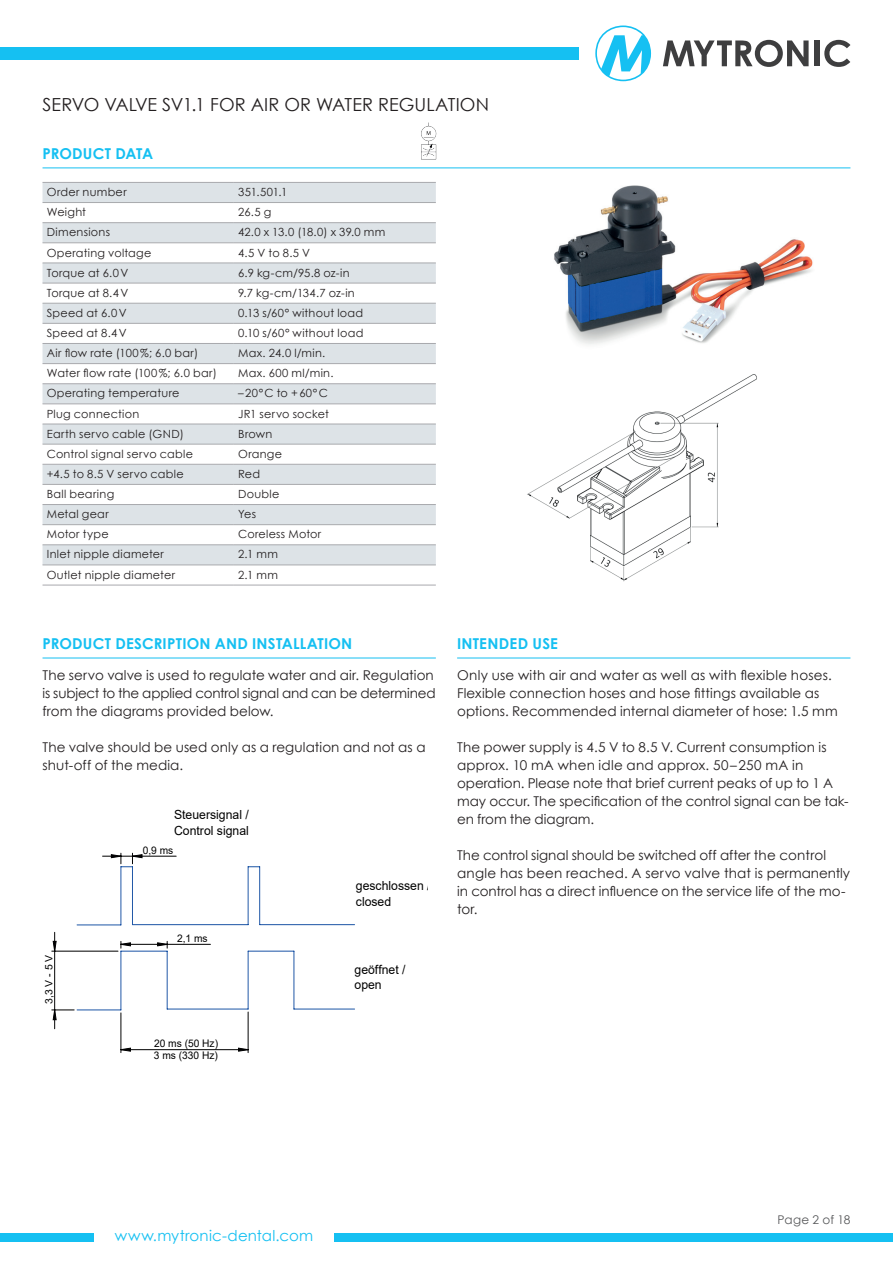
<style>
.page{position:relative;width:893px;height:1263px;background:#fff}
.page>*{position:absolute;margin:0;border:0;box-sizing:border-box;transform-origin:0 0}
.t1{font:18px "Century Gothic";color:#231f20}
.t2{font:700 15px "Century Gothic";letter-spacing:.015em;color:#15c0f2}
.t3{font:15px "Century Gothic";letter-spacing:.015em;color:#15c0f2}
.t4{font:13.5px/18px "Century Gothic";letter-spacing:.005em;color:#231f20}
.t5{font:12.6px/15.5px "Arial";color:#000001}
.t6{font:12px "Century Gothic";letter-spacing:.005em;color:#57585a}
.t7{font:11.25px "Century Gothic";letter-spacing:.025em;color:#231f20}
.t8{font:11.25px "Century Gothic";letter-spacing:.005em;color:#231f20}
.t9{font:10.5px "Arial";color:#000001}
.t10{font:10.2px "Arial";color:#000001}
</style>
<div class="page">
<div style="left:0;top:1233px;width:94px;height:9px;background:#15c0f2"></div>
<div style="left:334px;top:1233px;width:559px;height:9px;background:#15c0f2"></div>
<svg style="left:663px;top:40px;width:146px;height:27px"></svg>
<div style="left:815px;top:40px;width:5px;height:26px;background:#3e3e3f"></div>
<svg style="left:824px;top:40px;width:26px;height:27px"></svg>
<svg style="left:595px;top:26px;width:56px;height:55px"></svg>
<div style="left:0;top:47px;width:578px;height:13px;background:#15c0f2"></div>
<img style="left:492px;top:167px;width:335px;height:178px">
<img style="left:527px;top:374px;width:230px;height:208px">
<hr style="left:43px;top:168px;width:807px;height:1px;background:#15c0f2">
<div style="left:43px;top:183px;width:393px;height:19px;background:#dde3e7"></div>
<svg style="left:43px;top:223px;width:393px;height:362px;fill:#dde3e7"></svg>
<hr style="left:43px;top:182px;width:191px;height:1px;background:#a8a9ad">
<hr style="left:234px;top:182px;width:202px;height:1px;background:#a8a9ad">
<hr style="left:43px;top:202px;width:191px;height:1px;background:#a8a9ad">
<hr style="left:234px;top:202px;width:202px;height:1px;background:#a8a9ad">
<hr style="left:43px;top:222px;width:191px;height:1px;background:#a8a9ad">
<hr style="left:234px;top:222px;width:202px;height:1px;background:#a8a9ad">
<hr style="left:43px;top:242px;width:191px;height:1px;background:#a8a9ad">
<hr style="left:234px;top:242px;width:202px;height:1px;background:#a8a9ad">
<hr style="left:43px;top:263px;width:191px;height:1px;background:#a8a9ad">
<hr style="left:234px;top:263px;width:202px;height:1px;background:#a8a9ad">
<hr style="left:43px;top:283px;width:191px;height:1px;background:#a8a9ad">
<hr style="left:234px;top:283px;width:202px;height:1px;background:#a8a9ad">
<hr style="left:43px;top:303px;width:191px;height:1px;background:#a8a9ad">
<hr style="left:234px;top:303px;width:202px;height:1px;background:#a8a9ad">
<hr style="left:43px;top:323px;width:191px;height:1px;background:#a8a9ad">
<hr style="left:234px;top:323px;width:202px;height:1px;background:#a8a9ad">
<hr style="left:43px;top:343px;width:191px;height:1px;background:#a8a9ad">
<hr style="left:234px;top:343px;width:202px;height:1px;background:#a8a9ad">
<hr style="left:43px;top:363px;width:191px;height:1px;background:#a8a9ad">
<hr style="left:234px;top:363px;width:202px;height:1px;background:#a8a9ad">
<hr style="left:43px;top:383px;width:191px;height:1px;background:#a8a9ad">
<hr style="left:234px;top:383px;width:202px;height:1px;background:#a8a9ad">
<hr style="left:43px;top:403px;width:191px;height:1px;background:#a8a9ad">
<hr style="left:234px;top:403px;width:202px;height:1px;background:#a8a9ad">
<hr style="left:43px;top:424px;width:191px;height:1px;background:#a8a9ad">
<hr style="left:234px;top:424px;width:202px;height:1px;background:#a8a9ad">
<hr style="left:43px;top:444px;width:191px;height:1px;background:#a8a9ad">
<hr style="left:234px;top:444px;width:202px;height:1px;background:#a8a9ad">
<hr style="left:43px;top:464px;width:191px;height:1px;background:#a8a9ad">
<hr style="left:234px;top:464px;width:202px;height:1px;background:#a8a9ad">
<hr style="left:43px;top:484px;width:191px;height:1px;background:#a8a9ad">
<hr style="left:234px;top:484px;width:202px;height:1px;background:#a8a9ad">
<hr style="left:43px;top:504px;width:191px;height:1px;background:#a8a9ad">
<hr style="left:234px;top:504px;width:202px;height:1px;background:#a8a9ad">
<hr style="left:43px;top:524px;width:191px;height:1px;background:#a8a9ad">
<hr style="left:234px;top:524px;width:202px;height:1px;background:#a8a9ad">
<hr style="left:43px;top:544px;width:191px;height:1px;background:#a8a9ad">
<hr style="left:234px;top:544px;width:202px;height:1px;background:#a8a9ad">
<hr style="left:43px;top:564px;width:191px;height:1px;background:#a8a9ad">
<hr style="left:234px;top:564px;width:202px;height:1px;background:#a8a9ad">
<hr style="left:43px;top:585px;width:191px;height:1px;background:#a8a9ad">
<hr style="left:234px;top:585px;width:202px;height:1px;background:#a8a9ad">
<hr style="left:43px;top:658px;width:393px;height:1px;background:#15c0f2">
<hr style="left:457px;top:658px;width:393px;height:1px;background:#15c0f2">
<hr style="left:52px;top:951px;width:66px;height:1px;background:#000001">
<hr style="left:800px;top:799px;width:1px;height:99px;background:#000001">
<hr style="left:814px;top:799px;width:1px;height:99px;background:#000001">
<hr style="left:814px;top:898px;width:1px;height:149px;background:#000001">
<hr style="left:800px;top:898px;width:1px;height:149px;background:#000001">
<hr style="left:814px;top:1047px;width:1px;height:53px;background:#000001">
<hr style="left:800px;top:1047px;width:1px;height:53px;background:#000001">
<hr style="left:43px;top:799px;width:384px;height:1px;background:#000001">
<hr style="left:43px;top:799px;width:1px;height:301px;background:#000001">
<hr style="left:43px;top:1262px;width:384px;height:1px;background:#000001">
<hr style="left:799px;top:799px;width:1px;height:301px;background:#000001">
<hr style="left:77px;top:925px;width:44px;height:1px;background:#1e56a6">
<hr style="left:260px;top:924px;width:95px;height:1px;background:#1e56a6">
<hr style="left:77px;top:1010px;width:44px;height:1px;background:#1e56a6">
<hr style="left:248px;top:951px;width:46px;height:1px;background:#1e56a6">
<hr style="left:294px;top:951px;width:1px;height:58px;background:#1e56a6">
<hr style="left:294px;top:1009px;width:61px;height:1px;background:#1e56a6">
<svg style="left:103px;top:853px;width:157px;height:199px"></svg>
<svg style="left:52px;top:932px;width:22px;height:97px"></svg>
<img style="left:421px;top:122px;width:16px;height:38px">
<h1 class="t1" style="left:43px;top:92px;width:448px">SERVO VALVE SV1.1 FOR AIR OR WATER REGULATION</h1>
<p class="t2" style="left:43px;top:142px;width:112px">PRODUCT DATA</p>
<p class="t7" style="left:47px;top:184px;width:81px">Order number</p>
<p class="t7" style="left:238px;top:184px;width:51px">351.501.1</p>
<p class="t7" style="left:47px;top:204px;width:41px">Weight</p>
<p class="t7" style="left:238px;top:204px;width:35px">26.5 g</p>
<p class="t7" style="left:47px;top:224px;width:65px">Dimensions</p>
<p class="t7" style="left:238px;top:224px;width:149px">42.0 x 13.0 (18.0) x 39.0 mm</p>
<p class="t7" style="left:47px;top:245px;width:106px">Operating voltage</p>
<p class="t7" style="left:238px;top:245px;width:74px">4.5 V to 8.5 V</p>
<p class="t7" style="left:47px;top:265px;width:83px">Torque at 6.0V</p>
<p class="t7" style="left:238px;top:265px;width:113px">6.9 kg-cm/95.8 oz-in</p>
<p class="t7" style="left:47px;top:285px;width:83px">Torque at 8.4V</p>
<p class="t8" style="left:238px;top:285px;width:118px">9.7 kg-cm/134.7 oz-in</p>
<p class="t7" style="left:47px;top:305px;width:81px">Speed at 6.0V</p>
<p class="t7" style="left:238px;top:305px;width:127px">0.13 s/60° without load</p>
<p class="t7" style="left:47px;top:325px;width:81px">Speed at 8.4V</p>
<p class="t7" style="left:238px;top:325px;width:127px">0.10 s/60° without load</p>
<p class="t7" style="left:47px;top:345px;width:153px">Air flow rate (100%; 6.0 bar)</p>
<p class="t7" style="left:238px;top:345px;width:89px">Max. 24.0 l/min.</p>
<p class="t7" style="left:47px;top:365px;width:172px">Water flow rate (100%; 6.0 bar)</p>
<p class="t7" style="left:238px;top:365px;width:97px">Max. 600 ml/min.</p>
<p class="t7" style="left:47px;top:385px;width:134px">Operating temperature</p>
<p class="t7" style="left:238px;top:385px;width:91px">–20°C to +60°C</p>
<p class="t7" style="left:47px;top:406px;width:94px">Plug connection</p>
<p class="t7" style="left:238px;top:406px;width:92px">JR1 servo socket</p>
<p class="t7" style="left:47px;top:426px;width:139px">Earth servo cable (GND)</p>
<p class="t7" style="left:238px;top:426px;width:36px">Brown</p>
<p class="t7" style="left:47px;top:446px;width:148px">Control signal servo cable</p>
<p class="t7" style="left:238px;top:446px;width:45px">Orange</p>
<p class="t7" style="left:47px;top:466px;width:139px">+4.5 to 8.5 V servo cable</p>
<p class="t7" style="left:238px;top:466px;width:24px">Red</p>
<p class="t7" style="left:47px;top:486px;width:69px">Ball bearing</p>
<p class="t7" style="left:238px;top:486px;width:43px">Double</p>
<p class="t7" style="left:47px;top:506px;width:63px">Metal gear</p>
<p class="t7" style="left:238px;top:506px;width:19px">Yes</p>
<p class="t7" style="left:47px;top:526px;width:63px">Motor type</p>
<p class="t7" style="left:238px;top:526px;width:85px">Coreless Motor</p>
<p class="t7" style="left:47px;top:546px;width:119px">Inlet nipple diameter</p>
<p class="t7" style="left:238px;top:546px;width:41px">2.1 mm</p>
<p class="t7" style="left:47px;top:567px;width:130px">Outlet nipple diameter</p>
<p class="t7" style="left:238px;top:567px;width:41px">2.1 mm</p>
<p class="t2" style="left:43px;top:632px;width:311px">PRODUCT DESCRIPTION AND INSTALLATION</p>
<p class="t4" style="left:43px;top:666px;width:395px">The servo valve is used to regulate water and air. Regulation is subject to the applied control signal and can be determined from the diagrams provided below.</p>
<p class="t4" style="left:43px;top:738px;width:385px">The valve should be used only as a regulation and not as a shut-off of the media.</p>
<p class="t5" style="left:174px;top:807px;width:76px">Steuersignal /<br>Control signal</p>
<p class="t10" style="left:42px;top:1004px;width:51px;rotate:-90deg">3,3 V - 5 V</p>
<p class="t9" style="left:143px;top:843px;width:32px">0,9 ms</p>
<p class="t9" style="left:177px;top:931px;width:32px">2,1 ms</p>
<p class="t9" style="left:154px;top:1036px;width:66px">20 ms (50 Hz)</p>
<p class="t9" style="left:154px;top:1048px;width:66px">3 ms (330 Hz)</p>
<p class="t5" style="left:356px;top:878px;width:76px">geschlossen / closed</p>
<p class="t5" style="left:355px;top:962px;width:52px">geöffnet / open</p>
<p class="t2" style="left:457px;top:632px;width:102px">INTENDED USE</p>
<p class="t4" style="left:457px;top:666px;width:382px">Only use with air and water as well as with flexible hoses.<br>Flexible connection hoses and hose fittings available as options. Recommended internal diameter of hose: 1.5 mm</p>
<p class="t4" style="left:457px;top:738px;width:393px">The power supply is 4.5 V to 8.5 V. Current consumption is approx. 10 mA when idle and approx. 50–250 mA in operation. Please note that brief current peaks of up to 1 A may occur. The specification of the control signal can be tak&shy;en from the diagram.</p>
<p class="t4" style="left:457px;top:846px;width:395px">The control signal should be switched off after the control angle has been reached. A servo valve that is permanently in control has a direct influence on the service life of the mo&shy;tor.</p>
<p class="t3" style="left:115px;top:1225px;width:200px">www.mytronic-dental.com</p>
<p class="t6" style="left:778px;top:1212px;width:74px">Page 2 of 18</p>
</div>
